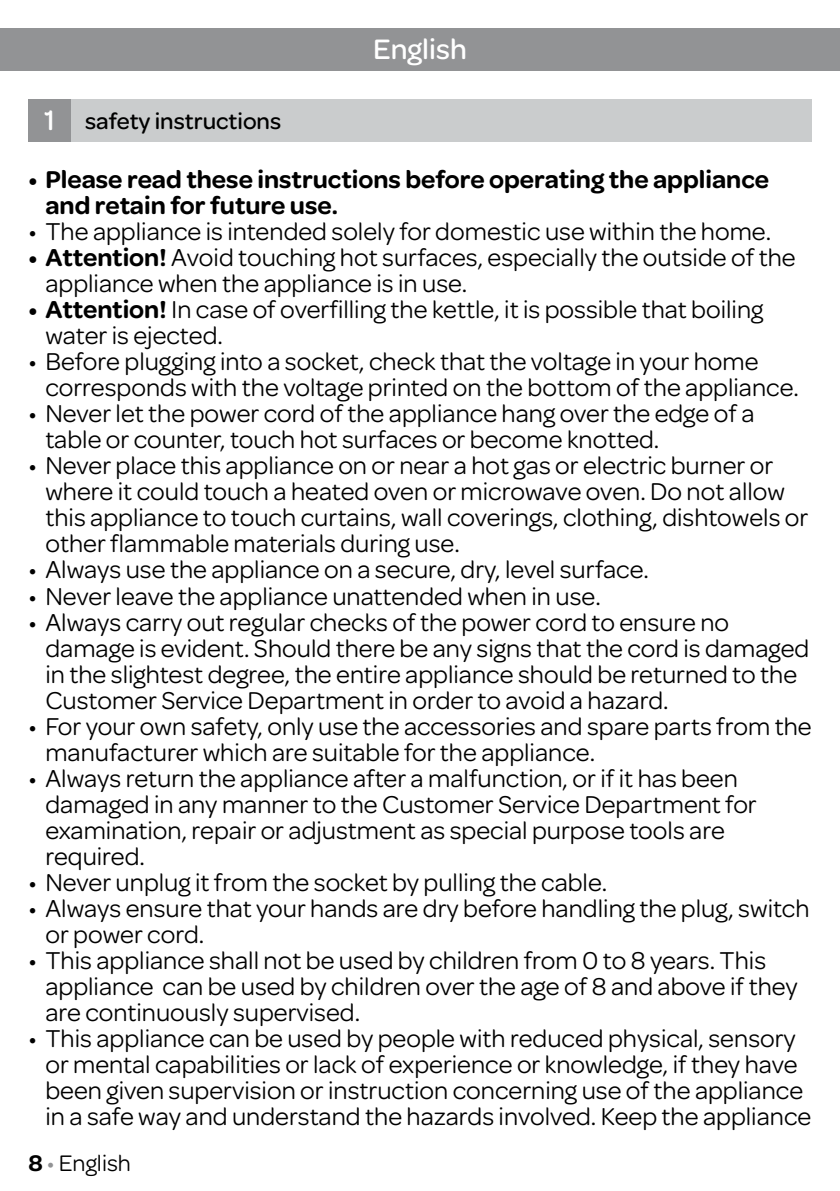
<style>
.page{position:relative;width:840px;height:1191px;background:#fff}
.page>*{position:absolute;margin:0;border:0;box-sizing:border-box;transform-origin:0 0}
.t1{font:500 30px "Omnes";color:#fff}
.t2{font:26px/26px "Omnes";color:#000}
.t3{font:600 26px/26px "Omnes";color:#000}
.t4{font:500 24px "Omnes";color:#000}
.t5{font:24px "Omnes";color:#000}
.s1{font-size:30px;color:#fff}
.s2{font-weight:600}
.s3{color:#929395}
</style>
<div class="page">
<div style="left:0;top:28px;width:839px;height:43px;background:#929395"></div>
<div style="left:57px;top:99px;width:754px;height:43px;background:#cacccd"></div>
<div style="left:28px;top:99px;width:43px;height:43px;background:#929395"></div>
<p class="t4" style="left:44px;top:104px;width:238px"><span class="s1">1</span> safety instructions</p>
<p class="t1" style="left:373px;top:29px;width:95px">English</p>
<p class="t3" style="left:45px;top:165px;width:724px;text-indent:-17px">• Please read these instructions before operating the appliance and retain for future use.</p>
<p class="t2" style="left:28px;top:217px;width:744px">• The appliance is intended solely for domestic use within the home.</p>
<p class="t2" style="left:45px;top:243px;width:751px;text-indent:-17px"><span class="s2">• Attention!</span> Avoid touching hot surfaces, especially the outside of the appliance when the appliance is in use.</p>
<p class="t2" style="left:45px;top:295px;width:719px;text-indent:-17px"><span class="s2">• Attention!</span> In case of overfilling the kettle, it is possible that boiling water is ejected.</p>
<p class="t2" style="left:45px;top:347px;width:754px;text-indent:-17px">• Before plugging into a socket, check that the voltage in your home corresponds with the voltage printed on the bottom of the appliance.</p>
<p class="t2" style="left:45px;top:399px;width:710px;text-indent:-17px">• Never let the power cord of the appliance hang over the edge of a table or counter, touch hot surfaces or become knotted.</p>
<p class="t2" style="left:45px;top:451px;width:764px;text-indent:-17px">• Never place this appliance on or near a hot gas or electric burner or where it could touch a heated oven or microwave oven. Do not allow this appliance to touch curtains, wall coverings, clothing, dishtowels or other flammable materials during use.</p>
<p class="t2" style="left:28px;top:555px;width:621px">• Always use the appliance on a secure, dry, level surface.</p>
<p class="t2" style="left:28px;top:581px;width:573px">• Never leave the appliance unattended when in use.</p>
<p class="t2" style="left:45px;top:607px;width:765px;text-indent:-17px">• Always carry out regular checks of the power cord to ensure no damage is evident. Should there be any signs that the cord is damaged in the slightest degree, the entire appliance should be returned to the Customer Service Department in order to avoid a hazard.</p>
<p class="t2" style="left:45px;top:711px;width:767px;text-indent:-17px">• For your own safety, only use the accessories and spare parts from the manufacturer which are suitable for the appliance.</p>
<p class="t2" style="left:45px;top:763px;width:712px;text-indent:-17px">• Always return the appliance after a malfunction, or if it has been damaged in any manner to the Customer Service Department for examination, repair or adjustment as special purpose tools are required.</p>
<p class="t2" style="left:28px;top:867px;width:580px">• Never unplug it from the socket by pulling the cable.</p>
<p class="t2" style="left:45px;top:893px;width:765px;text-indent:-17px">• Always ensure that your hands are dry before handling the plug, switch or power cord.</p>
<p class="t2" style="left:45px;top:945px;width:753px;text-indent:-17px">• This appliance shall not be used by children from 0 to 8 years. This appliance can be used by children over the age of 8 and above if they are continuously supervised.</p>
<p class="t2" style="left:45px;top:1023px;width:767px;text-indent:-17px">• This appliance can be used by people with reduced physical, sensory or mental capabilities or lack of experience or knowledge, if they have been given supervision or instruction concerning use of the appliance in a safe way and understand the hazards involved. Keep the appliance</p>
<p class="t5" style="left:28px;top:1146px;width:104px"><span class="s2">8</span> <span class="s3">•</span> English</p>
</div>
